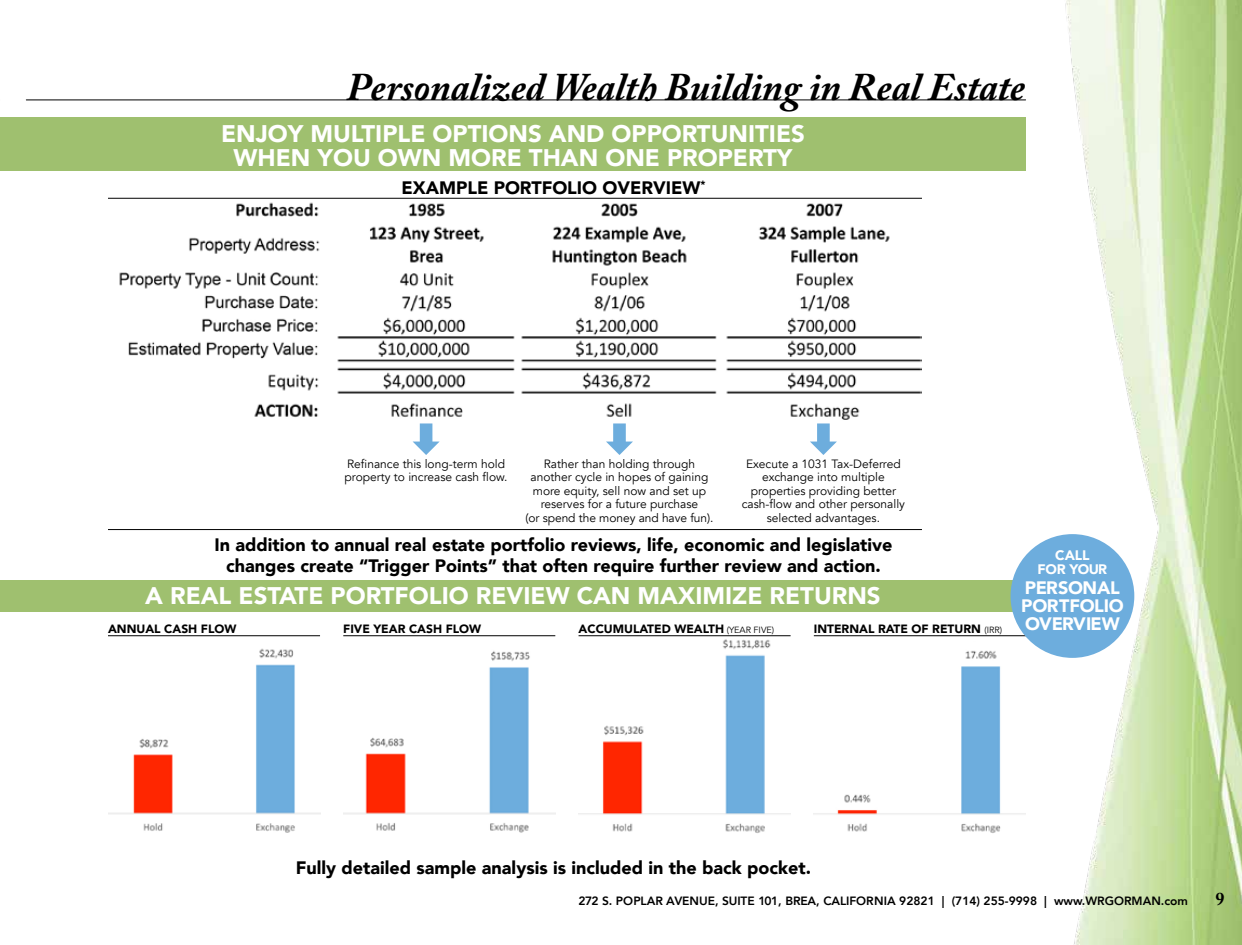
<style>
.page{position:relative;width:1242px;height:945px;background:#fff}
.page>*{position:absolute;margin:0;border:0;box-sizing:border-box;transform-origin:0 0}
.t1{font:italic 700 39px "Adobe Caslon Pro";color:#000}
.t2{font:900 24px/24px "Avenir";color:#fff}
.t3{font:900 18px/21px "Avenir";color:#000;text-align:center}
.t4{font:900 18px/18px "Avenir";letter-spacing:-.01em;color:#fff}
.t5{font:700 18px "Adobe Caslon Pro";color:#000}
.t6{font:900 13.8px/13.8px "Avenir";letter-spacing:-.01em;color:#fff;text-align:center}
.t7{font:12px/13.5px "Avenir";color:#000;text-align:center}
.t8{font:800 12px "Avenir";color:#000}
.t9{font:900 12px "Avenir";color:#000}
.t10{font:9px "Avenir";color:#000}
.s1{font-weight:900;font-size:12px}
</style>
<div class="page">
<img style="left:1px;top:0;width:1241px;height:945px">
<div style="left:0;top:580px;width:1090px;height:32px;background:#9fc06f"></div>
<div style="left:0;top:118px;width:1026px;height:53px;background:#9fc06f"></div>
<img style="left:108px;top:642px;width:212px;height:192px">
<img style="left:343px;top:641px;width:212px;height:192px">
<img style="left:579px;top:637px;width:212px;height:197px">
<img style="left:814px;top:641px;width:212px;height:193px">
<hr style="left:108px;top:635px;width:212px;height:1px;background:#000">
<hr style="left:343px;top:635px;width:212px;height:1px;background:#000">
<hr style="left:579px;top:635px;width:212px;height:1px;background:#000">
<hr style="left:814px;top:635px;width:212px;height:1px;background:#000">
<img style="left:102px;top:197px;width:820px;height:223px">
<svg style="left:413px;top:423px;width:27px;height:32px"></svg>
<svg style="left:606px;top:423px;width:27px;height:32px"></svg>
<svg style="left:810px;top:423px;width:27px;height:32px"></svg>
<hr style="left:108px;top:198px;width:814px;height:1px;background:#000">
<hr style="left:108px;top:529px;width:814px;height:1px;background:#000">
<div style="left:1011px;top:534px;width:123px;height:124px;background:#6daddd;border-radius:50%"></div>
<hr style="left:26px;top:100px;width:1000px;height:1px;background:#000">
<h1 class="t1" style="left:347px;top:63px;width:679px">Personalized Wealth Building in Real Estate</h1>
<h2 class="t2" style="left:221px;top:121px;width:125px">ENJOY MULTI</h2>
<h2 class="t2" style="left:382px;top:121px;width:101px">PLE OPTIONS</h2>
<h2 class="t2" style="left:234px;top:121px;width:478px;text-indent:315px">AND OPPORTUNITIES<br>WHEN YOU OWN MORE THAN ONE</h2>
<h2 class="t2" style="left:667px;top:145px;width:127px">PROPERTY</h2>
<h3 class="t3" style="left:401px;top:177px;width:163px">EXAMPLE PORTFOLIO</h3>
<h3 class="t3" style="left:603px;top:177px;width:105px">OVERVIEW<sup>*</sup></h3>
<p class="t7" style="left:525px;top:457px;width:190px">Rather than holding through another cycle in hopes of gaining more equity, sell now and set up reserves for a future purchase<br>(or spend the money and have fun).</p>
<p class="t7" style="left:742px;top:457px;width:165px">Execute a 1031 Tax-Deferred exchange into multiple properties providing better cash-flow and other personally selected advantages.</p>
<h3 class="t3" style="left:214px;top:533px;width:680px">In addition to annual real estate portfolio reviews, life, economic and legislative changes create “Trigger Points” that often require further review and action.</h3>
<p class="t7" style="left:345px;top:457px;width:164px;text-align:left">Refinance this long-term hold property to increase cash flow.</p>
<h2 class="t2" style="left:145px;top:583px;width:280px">A REAL ESTATE PORTFOLIO</h2>
<h2 class="t2" style="left:476px;top:583px;width:325px">REVIEW CAN MAXI MIZE RETU</h2>
<h2 class="t2" style="left:832px;top:583px;width:32px">RNS</h2>
<p class="t9" style="left:108px;top:618px;width:128px">annual cash f low</p>
<p class="t9" style="left:343px;top:618px;width:137px">FIVE YEAR cash f low</p>
<p class="t9" style="left:579px;top:618px;width:78px">ACCUMULATED</p>
<p class="t10" style="left:674px;top:624px;width:85px"><span class="s1">WEALTH</span> (YEAR five</p>
<p class="t10" style="left:772px;top:624px;width:4px">)</p>
<p class="t9" style="left:814px;top:618px;width:8px">INTE</p>
<p class="t9" style="left:842px;top:618px;width:107px">RNAL RATE OF RETU</p>
<p class="t10" style="left:963px;top:624px;width:40px"><span class="s1">RN</span> (IRR)</p>
<p class="t6" style="left:1038px;top:548px;width:71px">CALL<br>FOR YOUR</p>
<h3 class="t4" style="left:1025px;top:579px;width:47px">PERSON</h3>
<h3 class="t4" style="left:1097px;top:579px;width:23px">AL</h3>
<h3 class="t4" style="left:1021px;top:597px;width:100px">PORTFOLIO<br>OVERVIEW</h3>
<h3 class="t3" style="left:296px;top:857px;width:517px">Fully detailed sample analysis is included in the back pocket.</h3>
<p class="t8" style="left:579px;top:890px;width:611px">272 S. POPLAR AVENUE, SUITE 101, BREA, CALIFORNIA 92821 | (714) 255-9998 | WWW.WRGORMAN.COM</p>
<h3 class="t5" style="left:1215px;top:888px;width:10px">9</h3>
</div>
